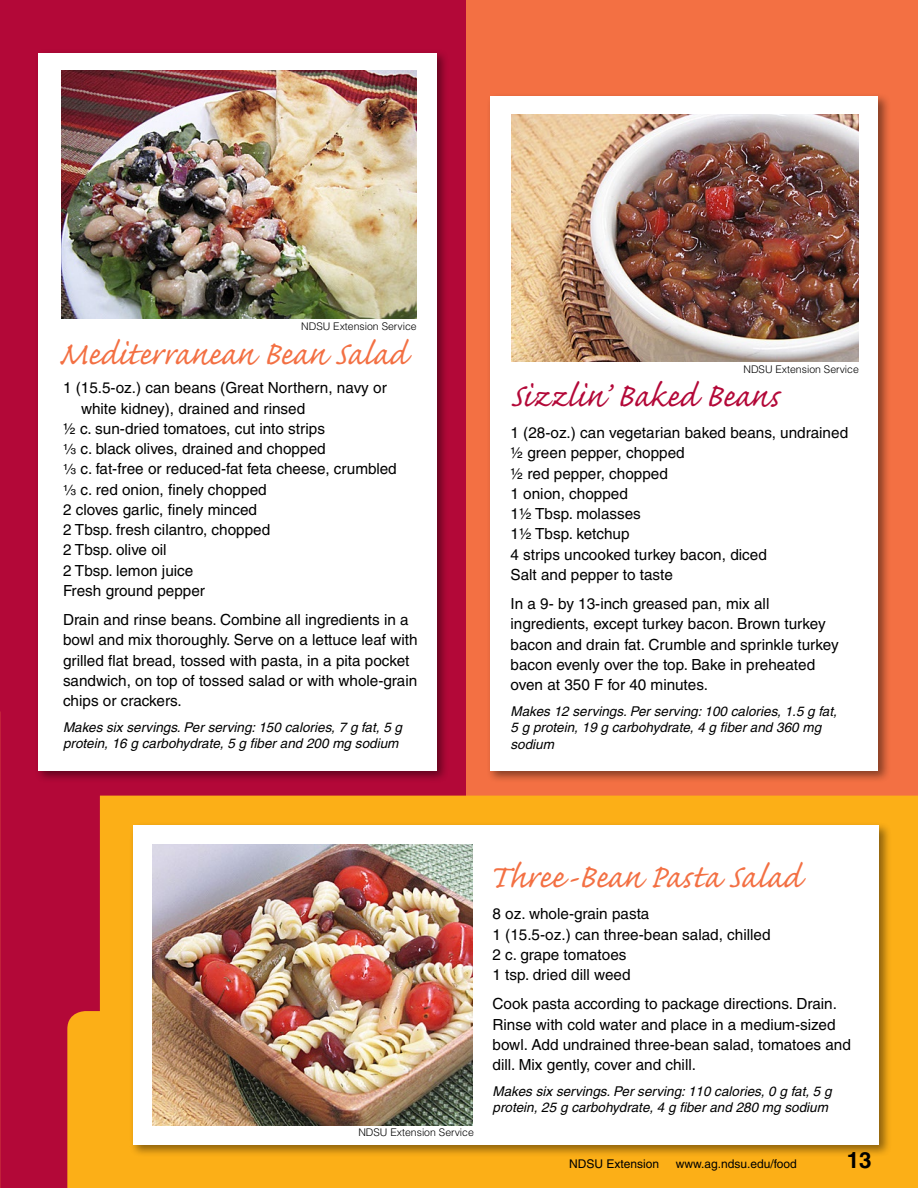
<style>
.page{position:relative;width:918px;height:1188px;background:#fff}
.page>*{position:absolute;margin:0;border:0;box-sizing:border-box;transform-origin:0 0}
.Recipe_name{font:42px "Caflisch Script";letter-spacing:-.005em;color:#f37043}
.Recipe_name-2{font:42px "Caflisch Script";color:#b30838}
.t1{font:700 22.5px "Helvetica";color:#000}
.Recipe_ingredients{font:15.3px/20.2px "Helvetica";color:#000}
.Recipe_first_paragra{font:15.3px/20.2px "Helvetica";color:#000}
.Recipe_nutrition_inf{font:italic 13.5px/16.5px "Helvetica";color:#000}
.t2{font:12px "Helvetica";color:#000}
.t3{font:300 10.5px "Helvetica";color:#000}
</style>
<div class="page">
<div style="left:0;top:0;width:472px;height:1188px;background:#b30838"></div>
<div style="left:466px;top:0;width:452px;height:803px;background:#f37043"></div>
<div style="left:100px;top:796px;width:818px;height:392px;background:#fcaf17"></div>
<div style="left:34px;top:49px;width:415px;height:734px;background:#000;opacity:.45"></div>
<div style="left:38px;top:53px;width:398px;height:717px;background:#fff"></div>
<svg style="left:0;top:711px;width:1px;height:53px"></svg>
<div style="left:487px;top:92px;width:404px;height:691px;background:#000;opacity:.45"></div>
<div style="left:490px;top:96px;width:388px;height:674px;background:#fff"></div>
<div style="left:67px;top:1011px;width:98px;height:177px;background:#fcaf17"></div>
<div style="left:129px;top:821px;width:762px;height:336px;background:#000;opacity:.45"></div>
<div style="left:133px;top:825px;width:746px;height:319px;background:#fff"></div>
<img style="left:62px;top:71px;width:354px;height:248px">
<img style="left:511px;top:114px;width:348px;height:248px">
<img style="left:153px;top:844px;width:319px;height:281px">
<p class="t3" style="left:301px;top:319px;width:117px">NDSU Extension Service</p>
<p class="Recipe_name" style="left:58px;top:333px;width:350px">Mediterranean Bean Salad</p>
<p class="Recipe_ingredients" style="left:81px;top:378px;width:307px;text-indent:-18px">1 (15.5-oz.) can beans (Great Northern, navy or white kidney), drained and rinsed</p>
<p class="Recipe_ingredients" style="left:63px;top:418px;width:264px">½ c. sun-dried tomatoes, cut into strips</p>
<p class="Recipe_ingredients" style="left:81px;top:439px;width:247px">c. black olives, drained and chopped</p>
<p class="Recipe_ingredients" style="left:81px;top:459px;width:318px">c. fat-free or reduced-fat feta cheese, crumbled</p>
<p class="Recipe_ingredients" style="left:81px;top:479px;width:188px">c. red onion, finely chopped</p>
<p class="Recipe_ingredients" style="left:63px;top:499px;width:196px">2 cloves garlic, finely minced</p>
<p class="Recipe_ingredients" style="left:63px;top:520px;width:209px">2 Tbsp. fresh cilantro, chopped</p>
<p class="Recipe_ingredients" style="left:63px;top:540px;width:105px">2 Tbsp. olive oil</p>
<p class="Recipe_ingredients" style="left:63px;top:560px;width:132px">2 Tbsp. lemon juice</p>
<p class="Recipe_ingredients" style="left:63px;top:580px;width:144px">Fresh ground pepper</p>
<p class="Recipe_first_paragra" style="left:63px;top:610px;width:356px">Drain and rinse beans. Combine all ingredients in a bowl and mix thoroughly. Serve on a lettuce leaf with grilled flat bread, tossed with pasta, in a pita pocket sandwich, on top of tossed salad or with whole-grain chips or crackers.</p>
<p class="Recipe_nutrition_inf" style="left:63px;top:719px;width:341px">Makes six servings. Per serving: 150 calories, 7 g fat, 5 g protein, 16 g carbohydrate, 5 g fiber and 200 mg sodium</p>
<p class="t3" style="left:743px;top:363px;width:117px">NDSU Extension Service</p>
<p class="Recipe_name-2" style="left:511px;top:374px;width:270px">Sizzlin’ Baked Beans</p>
<p class="Recipe_ingredients" style="left:511px;top:423px;width:339px">1 (28-oz.) can vegetarian baked beans, undrained</p>
<p class="Recipe_ingredients" style="left:511px;top:443px;width:176px">½ green pepper, chopped</p>
<p class="Recipe_ingredients" style="left:511px;top:463px;width:159px">½ red pepper, chopped</p>
<p class="Recipe_ingredients" style="left:511px;top:483px;width:119px">1 onion, chopped</p>
<p class="Recipe_ingredients" style="left:511px;top:504px;width:132px">1½ Tbsp. molasses</p>
<p class="Recipe_ingredients" style="left:511px;top:524px;width:121px">1½ Tbsp. ketchup</p>
<p class="Recipe_ingredients" style="left:511px;top:544px;width:258px">4 strips uncooked turkey bacon, diced</p>
<p class="Recipe_ingredients" style="left:511px;top:564px;width:164px">Salt and pepper to taste</p>
<p class="Recipe_first_paragra" style="left:511px;top:594px;width:330px">In a 9- by 13-inch greased pan, mix all ingredients, except turkey bacon. Brown turkey bacon and drain fat. Crumble and sprinkle turkey bacon evenly over the top. Bake in preheated oven at 350 F for 40 minutes.</p>
<p class="Recipe_nutrition_inf" style="left:511px;top:703px;width:328px">Makes 12 servings. Per serving: 100 calories, 1.5 g fat,<br>5 g protein, 19 g carbohydrate, 4 g fiber and 360 mg sodium</p>
<p class="t3" style="left:358px;top:1126px;width:117px">NDSU Extension Service</p>
<p class="Recipe_name" style="left:488px;top:856px;width:314px">Three-Bean Pasta Salad</p>
<p class="Recipe_ingredients" style="left:493px;top:904px;width:158px">8 oz. whole-grain pasta</p>
<p class="Recipe_ingredients" style="left:493px;top:924px;width:280px">1 (15.5-oz.) can three-bean salad, chilled</p>
<p class="Recipe_ingredients" style="left:493px;top:944px;width:135px">2 c. grape tomatoes</p>
<p class="Recipe_ingredients" style="left:493px;top:965px;width:140px">1 tsp. dried dill weed</p>
<p class="Recipe_first_paragra" style="left:493px;top:994px;width:360px">Cook pasta according to package directions. Drain.<br>Rinse with cold water and place in a medium-sized bowl. Add undrained three-bean salad, tomatoes and dill. Mix gently, cover and chill.</p>
<p class="Recipe_nutrition_inf" style="left:493px;top:1083px;width:341px">Makes six servings. Per serving: 110 calories, 0 g fat, 5 g protein, 25 g carbohydrate, 4 g fiber and 280 mg sodium</p>
<p class="t2" style="left:569px;top:1157px;width:92px">NDSU Extension</p>
<p class="t2" style="left:676px;top:1157px;width:122px">www.ag.ndsu.edu/food</p>
<h2 class="t1" style="left:847px;top:1147px;width:27px">13</h2>
</div>
